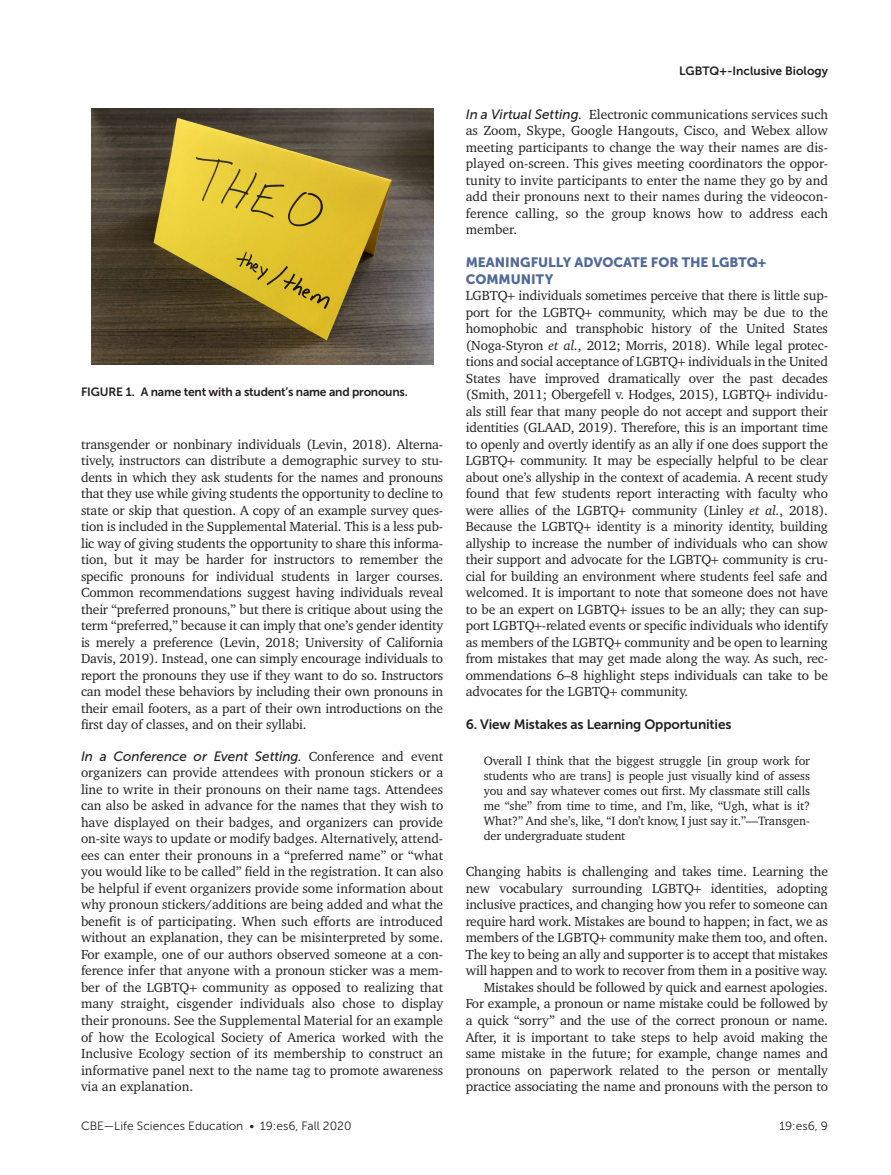
<style>
.page{position:relative;width:891px;height:1175px;background:#fff}
.page>*{position:absolute;margin:0;border:0;box-sizing:border-box;transform-origin:0 0}
.ParaFL{font:13.5px/16.5px "Charter IT Cby BT";letter-spacing:-.01em;color:#231f20;text-align:justify}
.Para{font:13.5px/16.5px "Charter IT Cby BT";letter-spacing:-.01em;color:#231f20;text-align:justify}
.t1{font:13.5px/16.5px "Museo Sans 900";color:#516a98}
.t2{font:13.5px "Museo Sans 700";letter-spacing:-.01em;color:#231f20}
.Extract{font:12.3px/15px "Charter IT Cby BT";letter-spacing:-.01em;color:#231f20;text-align:justify}
.t3{font:12px "Museo Sans 300";color:#231f20}
.FigCaption{font:12px "Museo Sans 700";letter-spacing:-.02em;color:#231f20}
.FigCaption-2{font:12px "Museo Sans 700";color:#231f20}
.s1{font-family:"Museo Sans 500";font-style:italic}
.s2{font-style:italic}
</style>
<div class="page">
<img style="left:91px;top:108px;width:342px;height:257px">
<p class="FigCaption" style="left:81px;top:385px;width:328px">FIGURE 1. A name tent with a student’s name and pronouns.</p>
<p class="Para" style="left:81px;top:435px;width:364px">transgender or nonbinary individuals (Levin, 2018). Alterna&shy;tively, instructors can distribute a demographic survey to stu&shy;dents in which they ask students for the names and pronouns that they use while giving students the opportunity to decline to state or skip that question. A copy of an example survey ques&shy;tion is included in the Supplemental Material. This is a less pub&shy;lic way of giving students the opportunity to share this informa&shy;tion, but it may be harder for instructors to remember the specific pronouns for individual students in larger courses.<br>Common recommendations suggest having individuals reveal their “preferred pronouns,” but there is critique about using the term “preferred,” because it can imply that one’s gender identity is merely a preference (Levin, 2018; University of California Davis, 2019). Instead, one can simply encourage individuals to report the pronouns they use if they want to do so. Instructors can model these behaviors by including their own pronouns in their email footers, as a part of their own introductions on the first day of classes, and on their syllabi.</p>
<h3 class="ParaFL" style="left:81px;top:747px;width:364px"><span class="s1">In a Conference or Event Setting.</span> Conference and event organizers can provide attendees with pronoun stickers or a line to write in their pronouns on their name tags. Attendees can also be asked in advance for the names that they wish to have displayed on their badges, and organizers can provide on-site ways to update or modify badges. Alternatively, attend&shy;ees can enter their pronouns in a “preferred name” or “what you would like to be called” field in the registration. It can also be helpful if event organizers provide some information about why pronoun stickers/additions are being added and what the benefit is of participating. When such efforts are introduced without an explanation, they can be misinterpreted by some.<br>For example, one of our authors observed someone at a con&shy;ference infer that anyone with a pronoun sticker was a mem&shy;ber of the LGBTQ community as opposed to realizing that many straight, cisgender individuals also chose to display their pronouns. See the Supplemental Material for an example of how the Ecological Society of America worked with the Inclusive Ecology section of its membership to construct an informative panel next to the name tag to promote awareness via an explanation.</h3>
<p class="FigCaption-2" style="left:679px;top:64px;width:150px">LGBTQ+-Inclusive Biology</p>
<h3 class="ParaFL" style="left:466px;top:105px;width:364px"><span class="s1">In a Virtual Setting.</span> Electronic communications services such as Zoom, Skype, Google Hangouts, Cisco, and Webex allow meeting participants to change the way their names are dis&shy;played on-screen. This gives meeting coordinators the oppor&shy;tunity to invite participants to enter the name they go by and add their pronouns next to their names during the videocon&shy;ference calling, so the group knows how to address each member.</h3>
<h1 class="t1" style="left:466px;top:254px;width:302px">MEANINGFULLY ADVOCATE FOR THE LGBTQ+<br>COMMUNITY</h1>
<p class="ParaFL" style="left:466px;top:287px;width:364px">LGBTQ individuals sometimes perceive that there is little sup&shy;port for the LGBTQ community, which may be due to the homophobic and transphobic history of the United States (Noga-Styron <span class="s2">et al.</span>, 2012; Morris, 2018). While legal protec&shy;tions and social acceptance of LGBTQ individuals in the United States have improved dramatically over the past decades (Smith, 2011; Obergefell v. Hodges, 2015), LGBTQ individu&shy;als still fear that many people do not accept and support their identities (GLAAD, 2019). Therefore, this is an important time to openly and overtly identify as an ally if one does support the LGBTQ community. It may be especially helpful to be clear about one’s allyship in the context of academia. A recent study found that few students report interacting with faculty who were allies of the LGBTQ community (Linley <span class="s2">et al.</span>, 2018).<br>Because the LGBTQ identity is a minority identity, building allyship to increase the number of individuals who can show their support and advocate for the LGBTQ community is cru&shy;cial for building an environment where students feel safe and welcomed. It is important to note that someone does not have to be an expert on LGBTQ issues to be an ally; they can sup&shy;port LGBTQ -related events or specific individuals who identify as members of the LGBTQ community and be open to learning from mistakes that may get made along the way. As such, rec&shy;ommendations 6–8 highlight steps individuals can take to be advocates for the LGBTQ community.</p>
<h2 class="t2" style="left:466px;top:717px;width:267px">6. View Mistakes as Learning Opportunities</h2>
<p class="Extract" style="left:484px;top:753px;width:328px">Overall I think that the biggest struggle [in group work for students who are trans] is people just visually kind of assess you and say whatever comes out first. My classmate still calls me “she” from time to time, and I’m, like, “Ugh, what is it?<br>What?” And she’s, like, “I don’t know, I just say it.”—Transgen&shy;der undergraduate student</p>
<p class="ParaFL" style="left:466px;top:863px;width:364px">Changing habits is challenging and takes time. Learning the new vocabulary surrounding LGBTQ identities, adopting inclusive practices, and changing how you refer to someone can require hard work. Mistakes are bound to happen; in fact, we as members of the LGBTQ community make them too, and often.<br>The key to being an ally and supporter is to accept that mistakes will happen and to work to recover from them in a positive way.</p>
<p class="Para" style="left:466px;top:978px;width:364px;text-indent:18px">Mistakes should be followed by quick and earnest apologies.<br>For example, a pronoun or name mistake could be followed by a quick “sorry” and the use of the correct pronoun or name.<br>After, it is important to take steps to help avoid making the same mistake in the future; for example, change names and pronouns on paperwork related to the person or mentally practice associating the name and pronouns with the person to</p>
<p class="t3" style="left:81px;top:1119px;width:272px">CBE—Life Sciences Education • 19:es6, Fall 2020</p>
<p class="t3" style="left:780px;top:1119px;width:50px">19:es6, 9</p>
</div>
